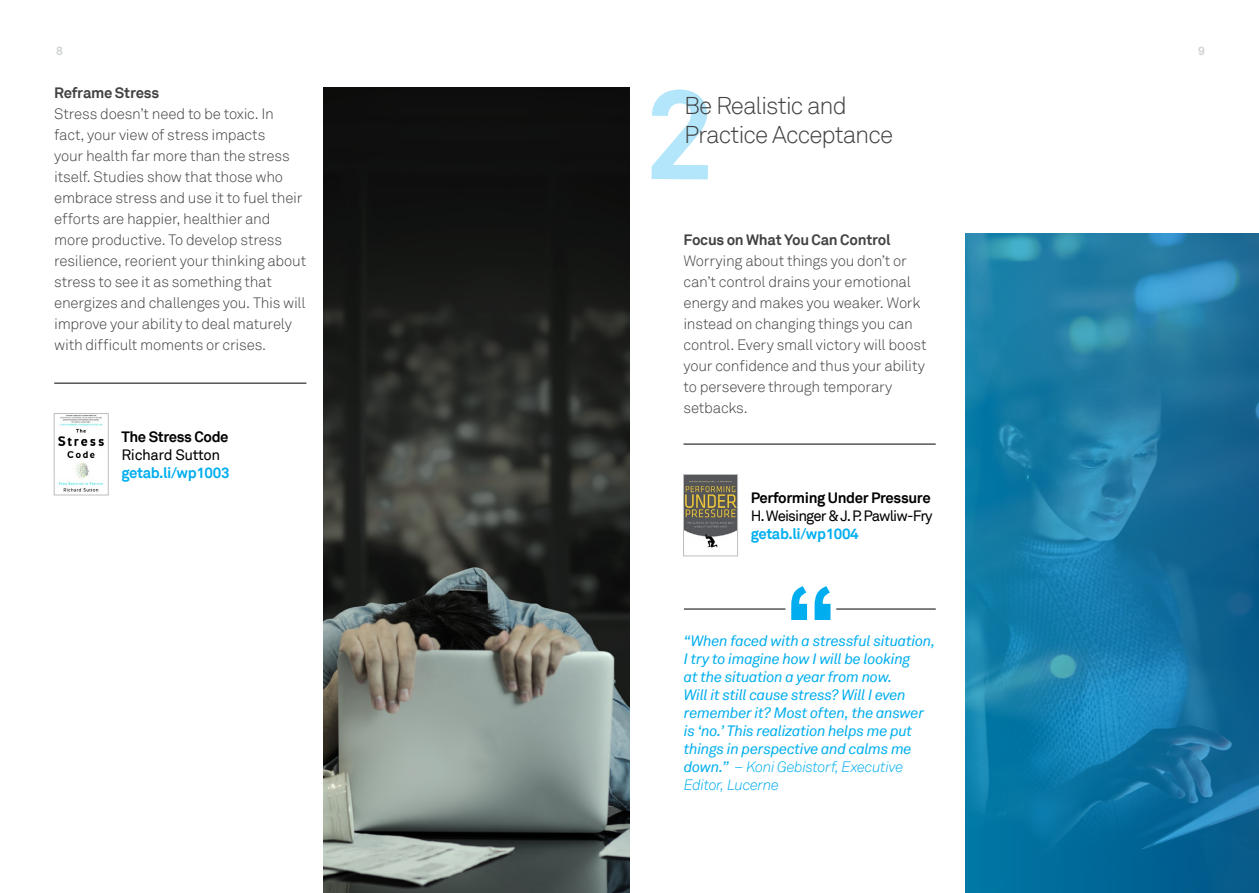
<style>
.page{position:relative;width:1259px;height:893px;background:#fff}
.page>*{position:absolute;margin:0;border:0;box-sizing:border-box;transform-origin:0 0}
.t1{font:300 24.3px/29.1px "Akkurat";letter-spacing:-.04em;color:#414042}
.t2{font:300 15px/21px "Akkurat";letter-spacing:-.015em;color:#414042}
.t3{font:italic 15px/18px "Akkurat";letter-spacing:-.025em;color:#00aeef}
.t4{font:700 15px "Akkurat";letter-spacing:-.02em;color:#414042}
.t5{font:700 15px "Akkurat";letter-spacing:-.025em;color:#000}
.t6{font:700 15px "Akkurat";letter-spacing:-.025em;color:#00aeef}
.t7{font:15px "Akkurat";letter-spacing:-.06em;color:#000}
.t8{font:15px "Akkurat";letter-spacing:-.025em;color:#000}
.t9{font:700 12px "Akkurat";color:#d1d3d4}
.s1{font-weight:300}
</style>
<div class="page">
<hr style="left:54px;top:383px;width:252px;height:1px;background:#000">
<img style="left:58px;top:415px;width:46px;height:77px">
<div style="left:54px;top:413px;width:54px;height:82px;border:1px solid #bcbec0"></div>
<img style="left:323px;top:87px;width:306px;height:806px">
<hr style="left:683px;top:444px;width:252px;height:1px;background:#000">
<img style="left:685px;top:476px;width:51px;height:72px">
<div style="left:683px;top:474px;width:55px;height:82px;border:1px solid #bcbec0"></div>
<hr style="left:684px;top:609px;width:101px;height:1px;background:#000">
<hr style="left:836px;top:609px;width:99px;height:1px;background:#000">
<svg style="left:791px;top:586px;width:39px;height:34px"></svg>
<svg style="left:965px;top:234px;width:294px;height:659px"></svg>
<p class="t9" style="left:56px;top:44px;width:8px">8</p>
<p class="t9" style="left:1198px;top:44px;width:8px">9</p>
<p class="t4" style="left:54px;top:83px;width:107px">Reframe Stress</p>
<p class="t2" style="left:54px;top:104px;width:254px">Stress doesn’t need to be toxic. In fact, your view of stress impacts<br>your health far more than the stress itself. Studies show that those who embrace stress and use it to fuel their efforts are happier, healthier and more productive. To develop stress resilience, reorient your thinking about stress to see it as something that energizes and challenges you. This will improve your ability to deal maturely with difficult moments or crises.</p>
<h1 class="t1" style="left:684px;top:92px;width:211px">Be Realistic and<br>Practice Acceptance</h1>
<p class="t4" style="left:683px;top:230px;width:208px">Focus on What You Can Control</p>
<p class="t2" style="left:683px;top:250px;width:244px">Worrying about things you don’t or can’t control drains your emotional energy and makes you weaker. Work instead on changing things you can control. Every small victory will boost your confidence and thus your ability to persevere through temporary setbacks.</p>
<p class="t5" style="left:121px;top:427px;width:109px">The Stress Code</p>
<p class="t8" style="left:121px;top:446px;width:100px">Richard Sutton</p>
<p class="t6" style="left:121px;top:463px;width:110px">getab.li/wp1003</p>
<p class="t5" style="left:750px;top:488px;width:181px">Performing Under Pressure</p>
<p class="t7" style="left:750px;top:507px;width:183px">H. Weisinger &amp; J.P.Pawliw-Fry</p>
<p class="t6" style="left:750px;top:524px;width:110px">getab.li/wp1004</p>
<p class="t3" style="left:684px;top:632px;width:253px">“When faced with a stressful situation, I try to imagine how I will be looking<br>at the situation a year from now.<br>Will it still cause stress? Will I even remember it? Most often, the answer is ‘no.’ This realization helps me put things in perspective and calms me down.” <span class="s1">– Koni Gebistorf, Executive Editor, Lucerne</span></p>
</div>
